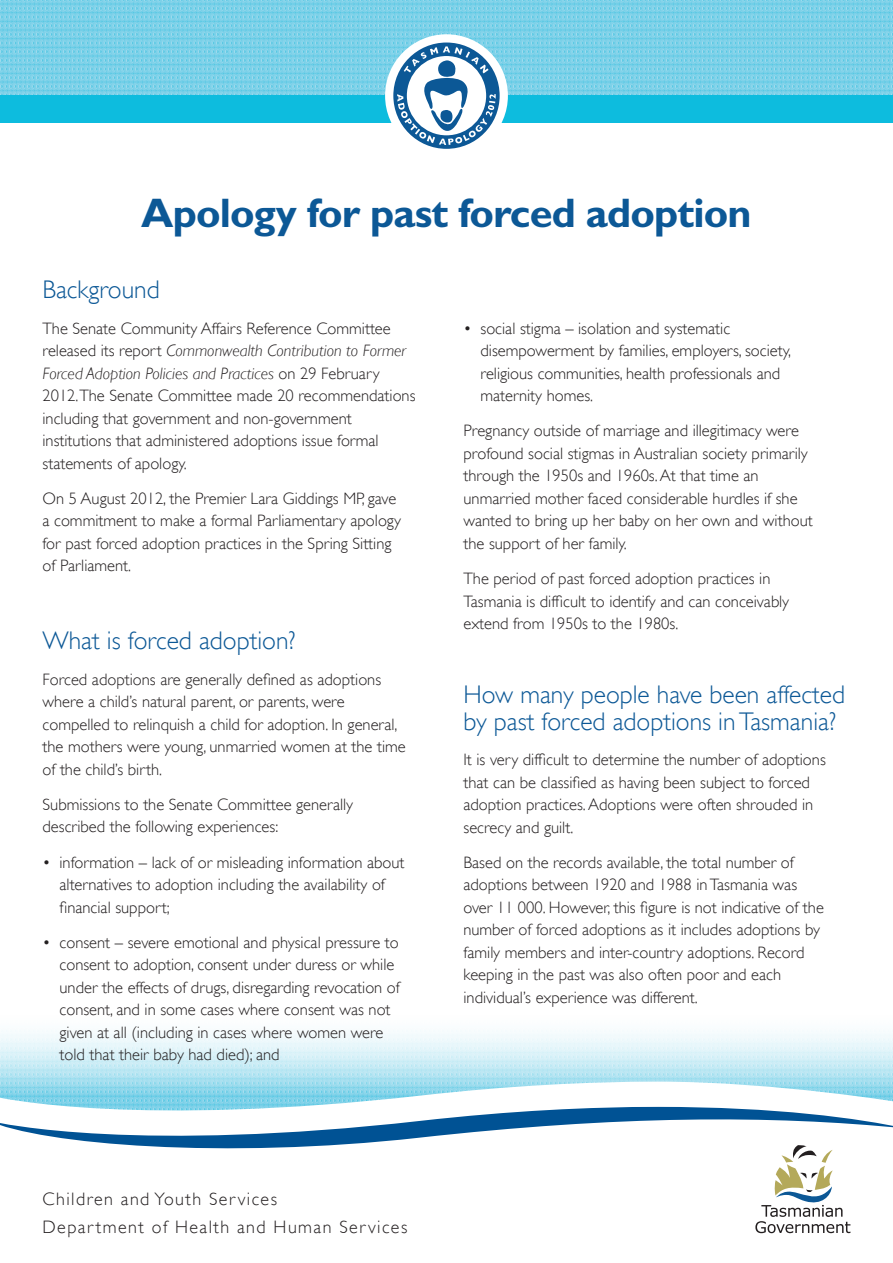
<style>
.page{position:relative;width:893px;height:1263px;background:#fff}
.page>*{position:absolute;margin:0;border:0;box-sizing:border-box;transform-origin:0 0}
.t1{font:700 41.4px "Gill Sans";letter-spacing:-.02em;color:#0c5896}
.t2{font:300 25.5px/27px "Gill Sans";color:#0c5896}
.t3{font:300 18px "Gill Sans";letter-spacing:.08em;color:#231f20}
.t4{font:300 16.5px/22.5px "Gill Sans";color:#231f20}
.s1{font-style:italic}
</style>
<div class="page">
<img style="left:0;top:0;width:893px;height:96px">
<img style="left:0;top:1030px;width:893px;height:51px">
<svg style="left:0;top:1081px;width:893px;height:153px"></svg>
<svg style="left:0;top:1107px;width:893px;height:52px"></svg>
<svg style="left:755px;top:1145px;width:95px;height:88px"></svg>
<div style="left:0;top:96px;width:893px;height:27px;background:#0dbcde"></div>
<div style="left:385px;top:34px;width:123px;height:123px;border:16px solid #fff;border-radius:50%"></div>
<svg style="left:393px;top:43px;width:107px;height:106px"></svg>
<p class="t1" style="left:141px;top:188px;width:612px">Apology for past forced adoption</p>
<p class="t2" style="left:43px;top:276px;width:119px">Background</p>
<p class="t4" style="left:43px;top:317px;width:374px">The Senate Community Affairs Reference Committee released its report <span class="s1">Commonwealth Contribution to Former Forced Adoption Policies and Practices</span> on 29 February 2012.The Senate Committee made 20 recommendations including that government and non-government institutions that administered adoptions issue formal statements of apology.</p>
<p class="t4" style="left:43px;top:487px;width:360px">On 5 August 2012, the Premier Lara Giddings MP, gave a commitment to make a formal Parliamentary apology for past forced adoption practices in the Spring Sitting of Parliament.</p>
<p class="t2" style="left:43px;top:627px;width:255px">What is forced adoption?</p>
<p class="t4" style="left:43px;top:668px;width:365px">Forced adoptions are generally defined as adoptions where a child’s natural parent, or parents, were compelled to relinquish a child for adoption. In general, the mothers were young, unmarried women at the time of the child’s birth.</p>
<p class="t4" style="left:43px;top:793px;width:312px">Submissions to the Senate Committee generally described the following experiences:</p>
<p class="t4" style="left:60px;top:851px;width:347px;text-indent:-17px">• information – lack of or misleading information about alternatives to adoption including the availability of financial support;</p>
<p class="t4" style="left:60px;top:931px;width:342px;text-indent:-17px">• consent – severe emotional and physical pressure to consent to adoption, consent under duress or while under the effects of drugs, disregarding revocation of consent, and in some cases where consent was not given at all (including in cases where women were told that their baby had died); and</p>
<p class="t4" style="left:480px;top:317px;width:312px;text-indent:-17px">• social stigma – isolation and systematic disempowerment by families, employers, society, religious communities, health professionals and maternity homes.</p>
<p class="t4" style="left:463px;top:419px;width:351px">Pregnancy outside of marriage and illegitimacy were profound social stigmas in Australian society primarily through the 1950s and 1960s. At that time an unmarried mother faced considerable hurdles if she wanted to bring up her baby on her own and without the support of her family.</p>
<p class="t4" style="left:463px;top:567px;width:327px">The period of past forced adoption practices in<br>Tasmania is difficult to identify and can conceivably extend from 1950s to the 1980s.</p>
<p class="t2" style="left:463px;top:681px;width:383px">How many people have been affected by past forced adoptions in Tasmania?</p>
<p class="t4" style="left:463px;top:748px;width:364px">It is very difficult to determine the number of adoptions that can be classified as having been subject to forced adoption practices. Adoptions were often shrouded in secrecy and guilt.</p>
<p class="t4" style="left:463px;top:851px;width:362px">Based on the records available, the total number of adoptions between 1920 and 1988 in Tasmania was over 11 000. However, this figure is not indicative of the number of forced adoptions as it includes adoptions by family members and inter-country adoptions. Record keeping in the past was also often poor and each individual’s experience was different.</p>
<p class="t3" style="left:43px;top:1188px;width:236px">Children and Youth Services</p>
<p class="t3" style="left:43px;top:1217px;width:366px">Department of Health and Human Services</p>
</div>
